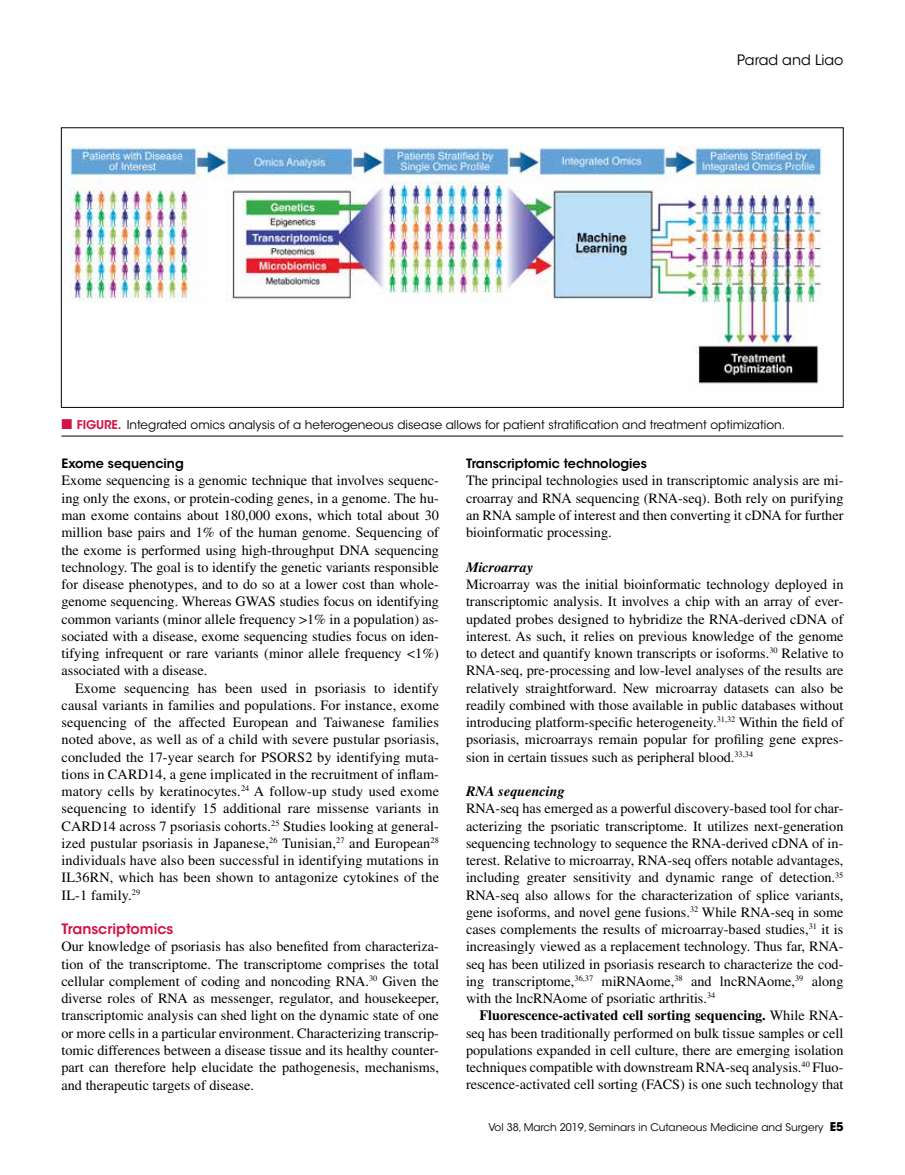
<style>
.page{position:relative;width:905px;height:1175px;background:#fff}
.page>*{position:absolute;margin:0;border:0;box-sizing:border-box;transform-origin:0 0}
.t1{font:14.25px/17.2px "Times LT Std";color:#000;text-align:justify}
.t2{font:italic 700 14.25px "Times LT Std";color:#000}
.t3{font:600 14.25px "ITC Avant Garde Std";color:#d31245}
.t4{font:14.25px "ITC Avant Garde Std";color:#000}
.t5{font:600 12.75px "ITC Avant Garde Std";color:#000}
.t6{font:12px "ITC Avant Garde Std";color:#000}
.t7{font:10.5px "ITC Avant Garde Std";color:#000}
.s1{color:#d31245}
.s2{font-weight:600;color:#d31245}
.s3{font-weight:700}
.s4{font-weight:700;font-size:12px}
</style>
<div class="page">
<hr style="left:61px;top:436px;width:782px;height:1px;background:#000">
<img style="left:63px;top:146px;width:760px;height:239px">
<p class="t4" style="left:737px;top:51px;width:108px">Parad and Liao</p>
<p class="t6" style="left:61px;top:417px;width:725px"><span class="s1">■</span> <span class="s2">FIGURE.</span> Integrated omics analysis of a heterogeneous disease allows for patient stratification and treatment optimization.</p>
<p class="t5" style="left:62px;top:455px;width:124px">Exome sequencing</p>
<p class="t1" style="left:62px;top:472px;width:379px">Exome sequencing is a genomic technique that involves sequenc&shy;ing only the exons, or protein-coding genes, in a genome. The hu&shy;man exome contains about 180,000 exons, which total about 30 million base pairs and 1% of the human genome. Sequencing of the exome is performed using high-throughput DNA sequencing technology. The goal is to identify the genetic variants responsible for disease phenotypes, and to do so at a lower cost than whole&shy;genome sequencing. Whereas GWAS studies focus on identifying common variants (minor allele frequency &gt;1% in a population) as&shy;sociated with a disease, exome sequencing studies focus on iden&shy;tifying infrequent or rare variants (minor allele frequency &lt;1%) associated with a disease.</p>
<p class="t1" style="left:61px;top:679px;width:379px;text-indent:13px">Exome sequencing has been used in psoriasis to identify causal variants in families and populations. For instance, exome sequencing of the affected European and Taiwanese families noted above, as well as of a child with severe pustular psoriasis, concluded the 17-year search for PSORS2 by identifying muta&shy;tions in CARD14, a gene implicated in the recruitment of inflam&shy;matory cells by keratinocytes.<sup>24</sup> A follow-up study used exome sequencing to identify 15 additional rare missense variants in CARD14 across 7 psoriasis cohorts.<sup>25</sup> Studies looking at general&shy;ized pustular psoriasis in Japanese,<sup>26</sup> Tunisian,<sup>27</sup> and European<sup>28 </sup>individuals have also been successful in identifying mutations in IL36RN, which has been shown to antagonize cytokines of the IL-1 family.<sup>29</sup></p>
<p class="t3" style="left:62px;top:920px;width:113px">Transcriptomics</p>
<p class="t1" style="left:62px;top:938px;width:379px">Our knowledge of psoriasis has also benefited from characteriza&shy;tion of the transcriptome. The transcriptome comprises the total cellular complement of coding and noncoding RNA.<sup>30</sup> Given the diverse roles of RNA as messenger, regulator, and housekeeper, transcriptomic analysis can shed light on the dynamic state of one or more cells in a particular environment. Characterizing transcrip&shy;tomic differences between a disease tissue and its healthy counter&shy;part can therefore help elucidate the pathogenesis, mechanisms, and therapeutic targets of disease.</p>
<p class="t5" style="left:466px;top:455px;width:182px">Transcriptomic technologies</p>
<p class="t1" style="left:466px;top:472px;width:379px">The principal technologies used in transcriptomic analysis are mi&shy;croarray and RNA sequencing (RNA-seq). Both rely on purifying an RNA sample of interest and then converting it cDNA for further bioinformatic processing.</p>
<p class="t2" style="left:466px;top:558px;width:69px">Microarray</p>
<p class="t1" style="left:466px;top:575px;width:379px">Microarray was the initial bioinformatic technology deployed in transcriptomic analysis. It involves a chip with an array of ever&shy;updated probes designed to hybridize the RNA-derived cDNA of interest. As such, it relies on previous knowledge of the genome to detect and quantify known transcripts or isoforms.<sup>30</sup> Relative to RNA-seq, pre-processing and low-level analyses of the results are relatively straightforward. New microarray datasets can also be readily combined with those available in public databases without introducing platform-specific heterogeneity.<sup>31,32</sup> Within the field of psoriasis, microarrays remain popular for profiling gene expres&shy;sion in certain tissues such as peripheral blood.<sup>33,34</sup></p>
<p class="t2" style="left:466px;top:783px;width:100px">RNA sequencing</p>
<p class="t1" style="left:466px;top:800px;width:379px">RNA-seq has emerged as a powerful discovery-based tool for char&shy;acterizing the psoriatic transcriptome. It utilizes next-generation sequencing technology to sequence the RNA-derived cDNA of in&shy;terest. Relative to microarray, RNA-seq offers notable advantages, including greater sensitivity and dynamic range of detection.<sup>35<br></sup>RNA-seq also allows for the characterization of splice variants, gene isoforms, and novel gene fusions.<sup>32</sup> While RNA-seq in some cases complements the results of microarray-based studies,<sup>31</sup> it is increasingly viewed as a replacement technology. Thus far, RNA&shy;seq has been utilized in psoriasis research to characterize the cod&shy;ing transcriptome,<sup>36,37</sup> miRNAome,<sup>38</sup> and lncRNAome,<sup>39</sup> along with the lncRNAome of psoriatic arthritis.<sup>34</sup></p>
<p class="t1" style="left:466px;top:1007px;width:379px;text-indent:13px"><span class="s3">Fluorescence-activated cell sorting sequencing.</span> While RNA&shy;seq has been traditionally performed on bulk tissue samples or cell populations expanded in cell culture, there are emerging isolation techniques compatible with downstream RNA-seq analysis.<sup>40</sup> Fluo&shy;rescence-activated cell sorting (FACS) is one such technology that</p>
<p class="t7" style="left:488px;top:1120px;width:356px">Vol 38, March 2019, Seminars in Cutaneous Medicine and Surgery <span class="s4">E5</span></p>
</div>
